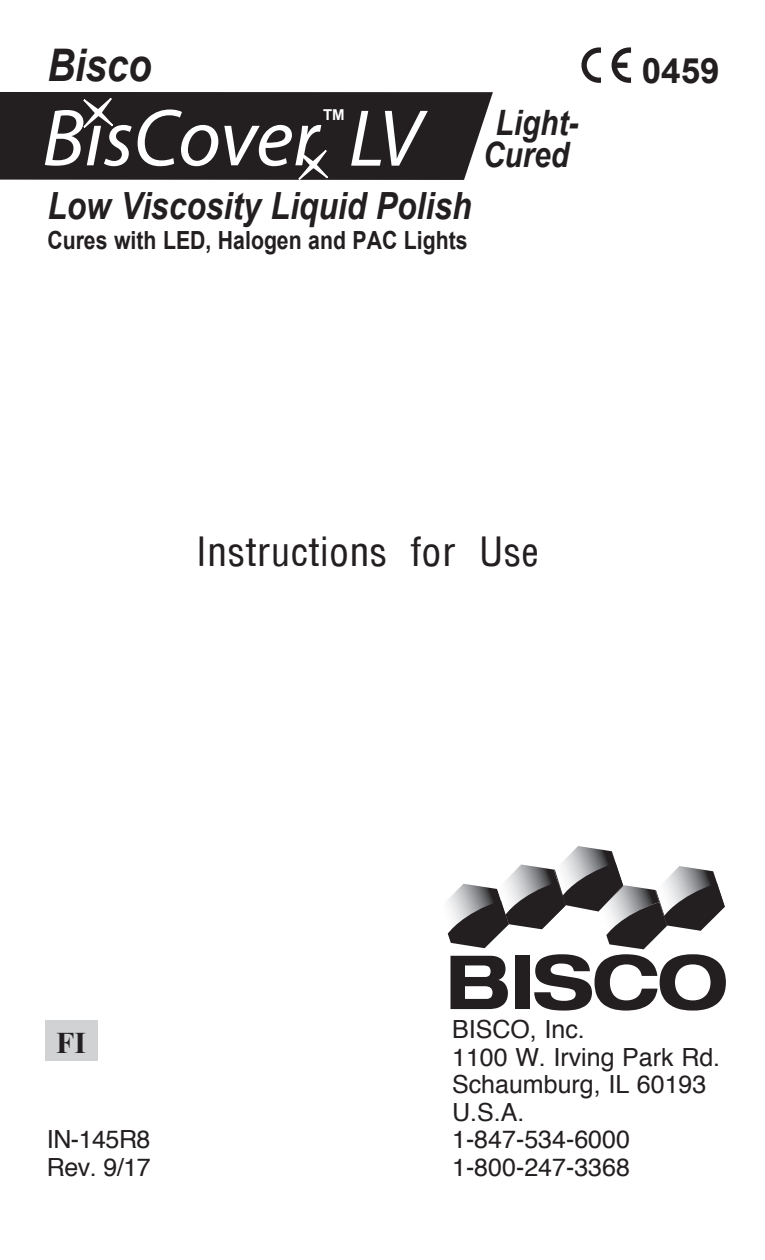
<style>
.page{position:relative;width:765px;height:1260px;background:#fff}
.page>*{position:absolute;margin:0;border:0;box-sizing:border-box;transform-origin:0 0}
.t1{font:100 condensed 45px "Helvetica";color:#231f20}
.t2{font:italic 700 45px "Arial";color:#231f20;scale:.85 1}
.t3{font:italic 700 37.5px "Arial";color:#231f20;scale:.85 1}
.t4{font:italic 700 35px "Arial";color:#231f20;scale:.85 1}
.t5{font:700 35px "Arial";color:#231f20}
.t6{font:700 30px "Times New Roman";color:#231f20}
.body{font:25px "Helvetica";color:#231f20}
.t7{font:700 25px "Arial";color:#231f20;scale:.85 1}
.t8{font:700 15px "Arial";color:#fff}
</style>
<div class="page">
<img style="left:562px;top:846px;width:54px;height:17px">
<svg style="left:448px;top:863px;width:278px;height:148px"></svg>
<svg style="left:0;top:92px;width:493px;height:88px;background:#302d2e"></svg>
<svg style="left:138px;top:110px;width:80px;height:56px"></svg>
<svg style="left:45px;top:98px;width:87px;height:68px"></svg>
<svg style="left:224px;top:125px;width:116px;height:54px"></svg>
<svg style="left:351px;top:111px;width:77px;height:55px"></svg>
<svg style="left:581px;top:47px;width:20px;height:36px"></svg>
<svg style="left:612px;top:47px;width:19px;height:36px"></svg>
<div style="left:45px;top:1020px;width:52px;height:41px;background:#d1d2d4"></div>
<p class="t2" style="left:47px;top:35px;width:124px">Bisco</p>
<p class="t8" style="left:323px;top:105px;width:23px">TM</p>
<p class="t3" style="left:47px;top:181px;width:501px">Low Viscosity Liquid Polish</p>
<p class="t7" style="left:47px;top:224px;width:496px">Cures with LED, Halogen and PAC Lights</p>
<p class="t4" style="left:496px;top:99px;width:99px">Light-</p>
<p class="t4" style="left:483px;top:132px;width:103px">Cured</p>
<p class="t5" style="left:642px;top:47px;width:79px">0459</p>
<p class="t1" style="left:196px;top:534px;width:344px">Instructions for Use</p>
<p class="t6" style="left:56px;top:1022px;width:31px">FI</p>
<p class="body" style="left:47px;top:1120px;width:105px">IN-145R8</p>
<p class="body" style="left:47px;top:1148px;width:105px">Rev. 9/17</p>
<p class="body" style="left:452px;top:1010px;width:134px">BISCO, Inc.</p>
<p class="body" style="left:452px;top:1038px;width:270px">1100 W. Irving Park Rd.</p>
<p class="body" style="left:452px;top:1065px;width:256px">Schaumburg, IL 60193</p>
<p class="body" style="left:452px;top:1093px;width:74px">U.S.A.</p>
<p class="body" style="left:452px;top:1120px;width:179px">1-847-534-6000</p>
<p class="body" style="left:452px;top:1148px;width:179px">1-800-247-3368</p>
</div>
